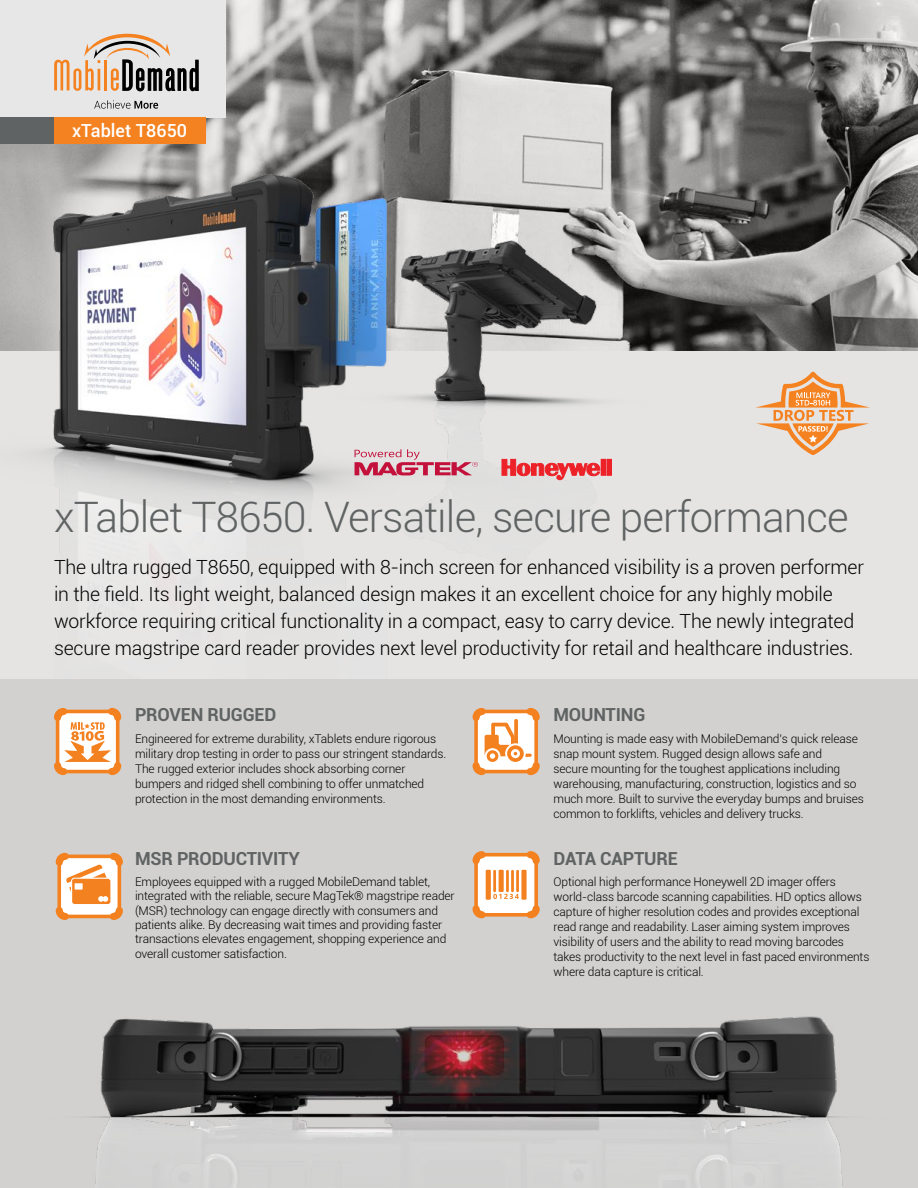
<style>
.page{position:relative;width:918px;height:1188px;background:#fff}
.page>*{position:absolute;margin:0;border:0;box-sizing:border-box;transform-origin:0 0}
.t1{font:300 42px "Roboto";letter-spacing:-.02em;color:#606363}
.t2{font:300 19.5px/27px "Roboto";letter-spacing:-.01em;color:#000}
.t3{font:700 18px "Roboto";letter-spacing:-.01em;color:#606363}
.t4{font:500 18px "Roboto";color:#fff}
.t5{font:300 12px/15px "Roboto";letter-spacing:-.01em;color:#000}
</style>
<div class="page">
<img style="left:0;top:1px;width:918px;height:678px">
<div style="left:0;top:679px;width:918px;height:509px;background:#d2d1d0"></div>
<svg style="left:54px;top:708px;width:67px;height:68px;background:#f6c7a0"></svg>
<svg style="left:472px;top:708px;width:68px;height:68px;background:#f5c8a1"></svg>
<div style="left:476px;top:855px;width:60px;height:60px;background:#fff;border-radius:6px"></div>
<div style="left:474px;top:853px;width:64px;height:64px;border:4px solid #f48120;border-radius:6px"></div>
<svg style="left:472px;top:851px;width:17px;height:17px"></svg>
<svg style="left:523px;top:851px;width:17px;height:17px"></svg>
<div style="left:486px;top:870px;width:5px;height:30px;background:#f48120"></div>
<div style="left:499px;top:870px;width:5px;height:22px;background:#f48120"></div>
<div style="left:521px;top:870px;width:6px;height:30px;background:#f48120"></div>
<hr style="left:493px;top:870px;width:3px;height:22px;background:#f48120">
<hr style="left:506px;top:870px;width:3px;height:22px;background:#f48120">
<hr style="left:511px;top:870px;width:3px;height:22px;background:#f48120">
<hr style="left:516px;top:870px;width:3px;height:22px;background:#f48120">
<svg style="left:472px;top:894px;width:68px;height:25px"></svg>
<svg style="left:755px;top:372px;width:115px;height:83px;background:#eac7a9"></svg>
<img style="left:92px;top:1016px;width:751px;height:172px">
<svg style="left:502px;top:459px;width:98px;height:21px;background:#e78184"></svg>
<div style="left:601px;top:459px;width:5px;height:16px;background:#ed2128"></div>
<div style="left:607px;top:459px;width:4px;height:16px;border:1px solid #ed2128"></div>
<svg style="left:355px;top:449px;width:123px;height:26px;background:#d79caa"></svg>
<svg style="left:55px;top:852px;width:68px;height:68px;background:#f5c195"></svg>
<div style="left:0;top:0;width:226px;height:117px;background:#e7e7e7"></div>
<svg style="left:54px;top:34px;width:145px;height:57px"></svg>
<svg style="left:94px;top:100px;width:64px;height:9px"></svg>
<div style="left:0;top:117px;width:205px;height:27px;background:#f58220"></div>
<div style="left:0;top:117px;width:54px;height:27px;background:#606363"></div>
<h3 class="t4" style="left:72px;top:118px;width:117px">xTablet T8650</h3>
<h1 class="t1" style="left:54px;top:488px;width:796px">xTablet T8650. Versatile, secure performance</h1>
<p class="t2" style="left:54px;top:553px;width:812px">The ultra rugged T8650, equipped with 8-inch screen for enhanced visibility is a proven performer in the field. Its light weight, balanced design makes it an excellent choice for any highly mobile workforce requiring critical functionality in a compact, easy to carry device. The newly integrated secure magstripe card reader provides next level productivity for retail and healthcare industries.</p>
<h3 class="t3" style="left:135px;top:702px;width:143px">PROVEN RUGGED</h3>
<p class="t5" style="left:135px;top:731px;width:313px">Engineered for extreme durability, xTablets endure rigorous military drop testing in order to pass our stringent standards.<br>The rugged exterior includes shock absorbing corner bumpers and ridged shell combining to offer unmatched protection in the most demanding environments.</p>
<h3 class="t3" style="left:135px;top:846px;width:166px">MSR PRODUCTIVITY</h3>
<p class="t5" style="left:135px;top:874px;width:321px;line-height:14.4px">Employees equipped with a rugged MobileDemand tablet, integrated with the reliable, secure MagTek® magstripe reader (MSR) technology can engage directly with consumers and patients alike. By decreasing wait times and providing faster transactions elevates engagement, shopping experience and overall customer satisfaction.</p>
<h3 class="t3" style="left:554px;top:702px;width:93px">MOUNTING</h3>
<p class="t5" style="left:554px;top:731px;width:312px">Mounting is made easy with MobileDemand’s quick release snap mount system. Rugged design allows safe and<br>secure mounting for the toughest applications including warehousing, manufacturing, construction, logistics and so much more. Built to survive the everyday bumps and bruises common to forklifts, vehicles and delivery trucks.</p>
<h3 class="t3" style="left:554px;top:846px;width:126px">DATA CAPTURE</h3>
<p class="t5" style="left:554px;top:874px;width:317px">Optional high performance Honeywell 2D imager offers world-class barcode scanning capabilities. HD optics allows capture of higher resolution codes and provides exceptional read range and readability. Laser aiming system improves visibility of users and the ability to read moving barcodes takes productivity to the next level in fast paced environments where data capture is critical.</p>
</div>
